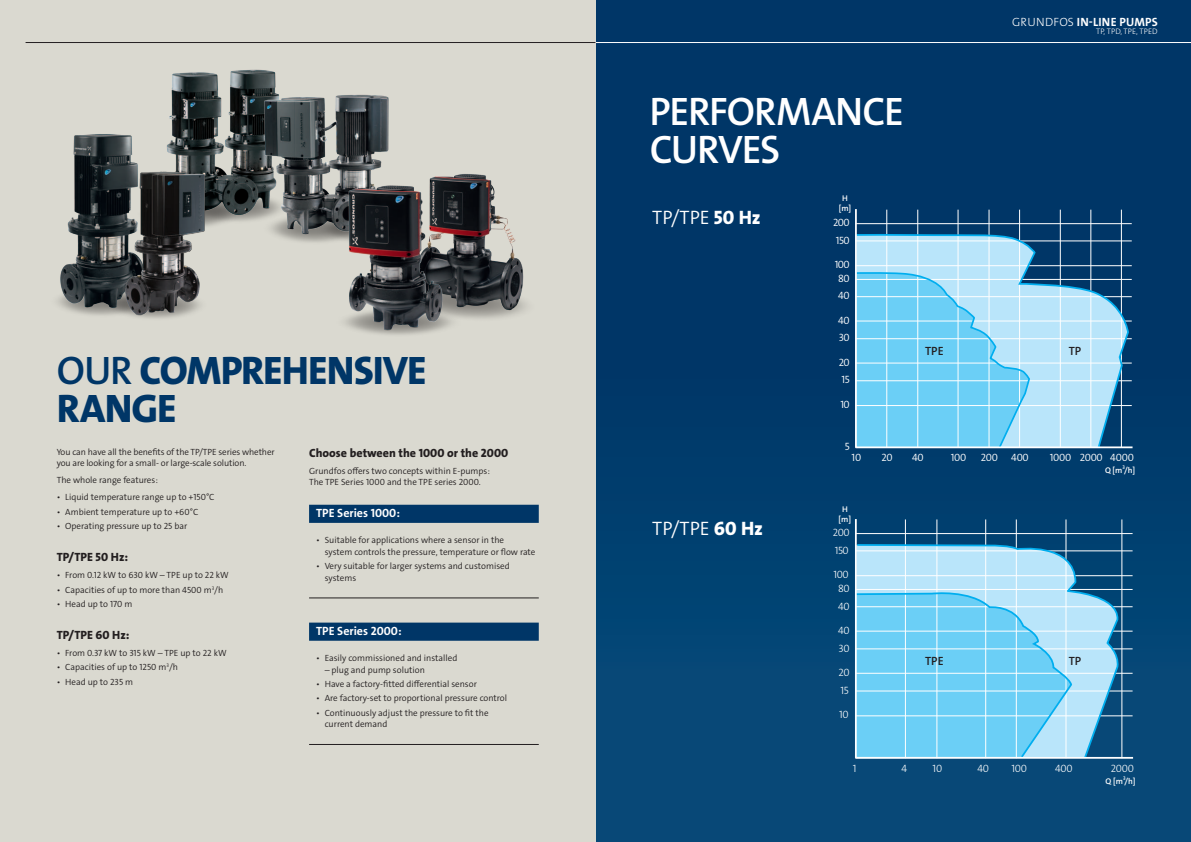
<style>
.page{position:relative;width:1191px;height:842px;background:#fff}
.page>*{position:absolute;margin:0;border:0;box-sizing:border-box;transform-origin:0 0}
.t1{font:40px "Grundfos The Sans V2 OT 8 XB";color:#003667}
.t2{font:40px/38px "Grundfos The Sans V2 OT 6 SB";letter-spacing:-.025em;color:#fff}
.t3{font:40px "Grundfos The Sans V2 OT 6 SB";color:#003667}
.t4{font:19.5px "Grundfos The Sans V2 OT 4 SL";color:#fff}
.t5{font:12px "Grundfos The Sans V2 OT 8 XB";color:#231f20}
.t6{font:12px "Grundfos The Sans V2 OT 7 B";color:#fff}
.t7{font:12px "Grundfos The Sans V2 OT 6 SB";color:#231f20}
.t8{font:10.6px "Grundfos The Sans V2 OT 4 SL";letter-spacing:-.025em;color:#fff}
.t9{font:10.6px "Grundfos The Sans V2 OT 3 L";letter-spacing:-.05em;color:#fff}
.t10{font:9px/11.5px "Grundfos The Sans V2 OT 4 SL";color:#231f20}
.t11{font:8.3px/10px "Grundfos The Sans V2 OT 6 SB";color:#fff;text-align:center}
.t12{font:8px "Grundfos The Sans V2 OT 3 L";letter-spacing:.015em;color:#fff}
.s1{font-family:"Grundfos The Sans V2 OT 3 L"}
.s2{font-family:"Grundfos The Sans V2 OT 8 XB"}
</style>
<div class="page">
<div style="left:0;top:0;width:596px;height:842px;background:#dad9d0"></div>
<div style="left:596px;top:0;width:595px;height:842px;background:linear-gradient(to right,#023d6d,#023c6c)"></div>
<img style="left:39px;top:282px;width:54px;height:39px">
<img style="left:93px;top:285px;width:127px;height:40px">
<img style="left:455px;top:334px;width:20px;height:7px">
<img style="left:455px;top:323px;width:102px;height:11px">
<img style="left:151px;top:43px;width:143px;height:195px">
<img style="left:53px;top:121px;width:97px;height:198px">
<svg style="left:854px;top:208px;width:279px;height:241px"></svg>
<svg style="left:854px;top:518px;width:280px;height:242px"></svg>
<img style="left:253px;top:59px;width:148px;height:201px">
<img style="left:122px;top:168px;width:85px;height:151px">
<img style="left:455px;top:168px;width:111px;height:155px">
<img style="left:307px;top:164px;width:148px;height:201px">
<div style="left:309px;top:505px;width:230px;height:18px;background:#003667"></div>
<hr style="left:309px;top:598px;width:230px;height:1px;background:#231f20">
<div style="left:309px;top:623px;width:230px;height:18px;background:#003667"></div>
<hr style="left:309px;top:744px;width:230px;height:1px;background:#231f20">
<hr style="left:595px;top:42px;width:596px;height:1px;background:#fff">
<hr style="left:26px;top:42px;width:569px;height:1px;background:#231f20">
<h1 class="t3" style="left:57px;top:345px;width:26px">OUR</h1>
<h1 class="t1" style="left:139px;top:345px;width:23px">comprehensive</h1>
<h1 class="t1" style="left:57px;top:383px;width:25px">range</h1>
<p class="t10" style="left:57px;top:446px;width:219px">You can have all the benefits of the TP/TPE series whether you are looking for a small- or large-scale solution.</p>
<p class="t10" style="left:57px;top:474px;width:103px">The whole range features:</p>
<p class="t10" style="left:57px;top:492px;width:159px">• Liquid temperature range up to +150°C</p>
<p class="t10" style="left:57px;top:506px;width:143px">• Ambient temperature up to +60°C</p>
<p class="t10" style="left:57px;top:520px;width:132px">• Operating pressure up to 25 bar</p>
<h3 class="t5" style="left:57px;top:549px;width:73px">TP/TPE 50 Hz:</h3>
<p class="t10" style="left:57px;top:569px;width:174px">• From 0.12 kW to 630 kW – TPE up to 22 kW</p>
<p class="t10" style="left:57px;top:584px;width:168px">• Capacities of up to more than 4500 m<sup>3</sup>/h</p>
<p class="t10" style="left:57px;top:598px;width:77px">• Head up to 170 m</p>
<h3 class="t5" style="left:57px;top:627px;width:74px">TP/TPE 60 Hz:</h3>
<p class="t10" style="left:57px;top:647px;width:171px">• From 0.37 kW to 315 kW – TPE up to 22 kW</p>
<p class="t10" style="left:57px;top:662px;width:123px">• Capacities of up to 1250 m<sup>3</sup>/h</p>
<p class="t10" style="left:57px;top:676px;width:78px">• Head up to 235 m</p>
<h3 class="t5" style="left:309px;top:445px;width:201px">Choose between the 1000 or the 2000</h3>
<p class="t10" style="left:309px;top:465px;width:182px">Grundfos offers two concepts within E-pumps:<br>The TPE Series 1000 and the TPE series 2000.</p>
<h3 class="t6" style="left:316px;top:506px;width:85px">TPE Series 1000:</h3>
<p class="t10" style="left:325px;top:534px;width:212px;text-indent:-9px">• Suitable for applications where a sensor in the<br>system controls the pressure, temperature or flow rate</p>
<p class="t10" style="left:325px;top:560px;width:186px;text-indent:-9px">• Very suitable for larger systems and customised systems</p>
<h3 class="t6" style="left:316px;top:624px;width:87px">TPE Series 2000:</h3>
<p class="t10" style="left:316px;top:652px;width:143px">• Easily commissioned and installed</p>
<p class="t10" style="left:325px;top:664px;width:102px">– plug and pump solution</p>
<p class="t10" style="left:316px;top:678px;width:162px">• Have a factory-fitted differential sensor</p>
<p class="t10" style="left:316px;top:692px;width:192px">• Are factory-set to proportional pressure control</p>
<p class="t10" style="left:325px;top:707px;width:165px;text-indent:-9px">• Continuously adjust the pressure to fit the current demand</p>
<h3 class="t6" style="left:1012px;top:14px;width:147px"><span class="s1">GRUNDFOS</span> IN-LINE PUMPS</h3>
<p class="t12" style="left:1096px;top:26px;width:63px">TP, TPD, TPE, TPED</p>
<h1 class="t2" style="left:649px;top:93px;width:233px">PERFORMANCE<br>CURVES</h1>
<h2 class="t4" style="left:652px;top:205px;width:110px">TP/TPE <span class="s2">50 Hz</span></h2>
<p class="t11" style="left:838px;top:193px;width:14px">H [M]</p>
<p class="t8" style="left:833px;top:216px;width:18px">200</p>
<p class="t8" style="left:836px;top:233px;width:15px">150</p>
<p class="t8" style="left:834px;top:258px;width:17px">100</p>
<p class="t8" style="left:838px;top:272px;width:13px">80</p>
<p class="t8" style="left:838px;top:289px;width:13px">40</p>
<p class="t8" style="left:838px;top:313px;width:13px">40</p>
<p class="t8" style="left:838px;top:331px;width:12px">30</p>
<p class="t8" style="left:838px;top:355px;width:13px">20</p>
<p class="t8" style="left:841px;top:373px;width:10px">15</p>
<p class="t8" style="left:840px;top:397px;width:11px">10</p>
<p class="t8" style="left:845px;top:439px;width:6px">5</p>
<h3 class="t7" style="left:925px;top:343px;width:20px">TPE</h3>
<h3 class="t7" style="left:1068px;top:343px;width:14px">TP</h3>
<p class="t8" style="left:851px;top:451px;width:11px">10</p>
<p class="t8" style="left:881px;top:451px;width:13px">20</p>
<p class="t8" style="left:912px;top:451px;width:13px">40</p>
<p class="t8" style="left:950px;top:451px;width:17px">100</p>
<p class="t8" style="left:980px;top:451px;width:49px">200 400</p>
<p class="t8" style="left:1049px;top:451px;width:86px">1000 2000 4000</p>
<h2 class="t4" style="left:652px;top:515px;width:112px">TP/TPE <span class="s2">60 Hz</span></h2>
<p class="t11" style="left:838px;top:504px;width:14px">H [M]</p>
<p class="t9" style="left:833px;top:526px;width:18px">200</p>
<p class="t9" style="left:835px;top:543px;width:15px">150</p>
<p class="t9" style="left:833px;top:568px;width:17px">100</p>
<p class="t9" style="left:838px;top:582px;width:13px">80</p>
<p class="t9" style="left:838px;top:599px;width:13px">40</p>
<p class="t9" style="left:838px;top:624px;width:13px">40</p>
<p class="t9" style="left:838px;top:641px;width:13px">30</p>
<p class="t9" style="left:838px;top:665px;width:13px">20</p>
<p class="t9" style="left:840px;top:683px;width:10px">15</p>
<p class="t9" style="left:839px;top:708px;width:11px">10</p>
<p class="t11" style="left:1105px;top:465px;width:32px">Q [M<sup>3</sup>/H]</p>
<h3 class="t7" style="left:925px;top:653px;width:20px">TPE</h3>
<h3 class="t7" style="left:1068px;top:653px;width:14px">TP</h3>
<p class="t9" style="left:853px;top:762px;width:5px">1</p>
<p class="t9" style="left:901px;top:762px;width:7px">4</p>
<p class="t9" style="left:932px;top:762px;width:11px">10</p>
<p class="t9" style="left:977px;top:762px;width:13px">40</p>
<p class="t9" style="left:1011px;top:762px;width:17px">100</p>
<p class="t9" style="left:1055px;top:762px;width:19px">400</p>
<p class="t9" style="left:1110px;top:762px;width:25px">2000</p>
<p class="t11" style="left:1105px;top:776px;width:32px">Q [M<sup>3</sup>/H]</p>
</div>
